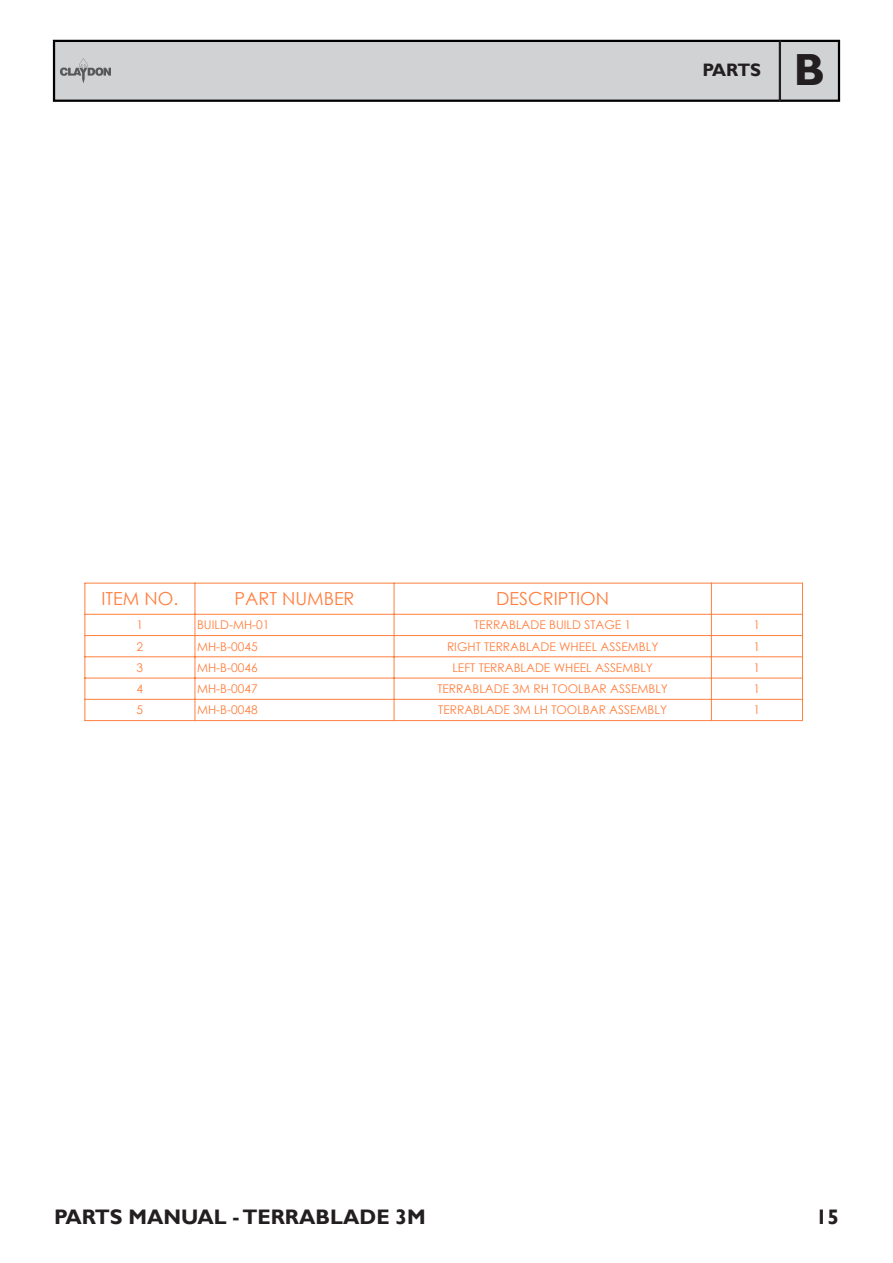
<style>
.page{position:relative;width:893px;height:1263px;background:#fff}
.page>*{position:absolute;margin:0;border:0;box-sizing:border-box;transform-origin:0 0}
.t1{font:700 45px "Gill Sans";color:#231f20}
.t2{font:700 21px "Gill Sans";color:#231f20}
.t3{font:18px "Century Gothic";color:#ff8040}
.t4{font:700 18px "Gill Sans";letter-spacing:-.03em;color:#231f20}
.t5{font:12px "Century Gothic";color:#ff8040}
</style>
<div class="page">
<div style="left:53px;top:40px;width:787px;height:62px;background:#d1d2d4;border:2px solid #000"></div>
<svg style="left:60px;top:58px;width:51px;height:25px"></svg>
<hr style="left:779px;top:41px;width:2px;height:60px;background:#231f20">
<hr style="left:85px;top:583px;width:1px;height:31px;background:#ff8040">
<hr style="left:195px;top:583px;width:1px;height:31px;background:#ff8040">
<hr style="left:394px;top:583px;width:1px;height:31px;background:#ff8040">
<hr style="left:711px;top:583px;width:1px;height:31px;background:#ff8040">
<hr style="left:802px;top:583px;width:1px;height:31px;background:#ff8040">
<hr style="left:85px;top:583px;width:110px;height:1px;background:#ff8040">
<hr style="left:85px;top:614px;width:110px;height:1px;background:#ff8040">
<hr style="left:195px;top:583px;width:199px;height:1px;background:#ff8040">
<hr style="left:195px;top:614px;width:199px;height:1px;background:#ff8040">
<hr style="left:394px;top:583px;width:317px;height:1px;background:#ff8040">
<hr style="left:394px;top:614px;width:317px;height:1px;background:#ff8040">
<hr style="left:711px;top:583px;width:91px;height:1px;background:#ff8040">
<hr style="left:711px;top:614px;width:91px;height:1px;background:#ff8040">
<svg style="left:85px;top:615px;width:1px;height:105px"></svg>
<svg style="left:195px;top:615px;width:1px;height:105px"></svg>
<svg style="left:394px;top:615px;width:1px;height:105px"></svg>
<svg style="left:711px;top:615px;width:1px;height:105px"></svg>
<svg style="left:802px;top:614px;width:1px;height:107px"></svg>
<hr style="left:85px;top:635px;width:110px;height:1px;background:#ff8040">
<hr style="left:195px;top:635px;width:199px;height:1px;background:#ff8040">
<hr style="left:394px;top:635px;width:317px;height:1px;background:#ff8040">
<hr style="left:711px;top:635px;width:91px;height:1px;background:#ff8040">
<hr style="left:85px;top:656px;width:110px;height:1px;background:#ff8040">
<hr style="left:195px;top:656px;width:199px;height:1px;background:#ff8040">
<hr style="left:394px;top:656px;width:317px;height:1px;background:#ff8040">
<hr style="left:711px;top:656px;width:91px;height:1px;background:#ff8040">
<hr style="left:85px;top:678px;width:110px;height:1px;background:#ff8040">
<hr style="left:195px;top:678px;width:199px;height:1px;background:#ff8040">
<hr style="left:394px;top:678px;width:317px;height:1px;background:#ff8040">
<hr style="left:711px;top:678px;width:91px;height:1px;background:#ff8040">
<hr style="left:85px;top:699px;width:110px;height:1px;background:#ff8040">
<hr style="left:195px;top:699px;width:199px;height:1px;background:#ff8040">
<hr style="left:394px;top:699px;width:317px;height:1px;background:#ff8040">
<hr style="left:711px;top:699px;width:91px;height:1px;background:#ff8040">
<hr style="left:85px;top:720px;width:110px;height:1px;background:#ff8040">
<hr style="left:195px;top:720px;width:199px;height:1px;background:#ff8040">
<hr style="left:394px;top:720px;width:317px;height:1px;background:#ff8040">
<hr style="left:711px;top:720px;width:91px;height:1px;background:#ff8040">
<h3 class="t4" style="left:702px;top:59px;width:60px">PARTS</h3>
<h1 class="t1" style="left:794px;top:43px;width:33px">B</h1>
<p class="t3" style="left:101px;top:586px;width:78px">ITEM NO.</p>
<p class="t3" style="left:234px;top:586px;width:122px">PART NUMBER</p>
<p class="t3" style="left:496px;top:586px;width:114px">DESCRIPTION</p>
<p class="t5" style="left:137px;top:617px;width:8px">1</p>
<p class="t5" style="left:197px;top:617px;width:74px">BUILD-MH-01</p>
<p class="t5" style="left:474px;top:617px;width:159px">TERRABLADE BUILD STAGE 1</p>
<p class="t5" style="left:754px;top:617px;width:8px">1</p>
<p class="t5" style="left:137px;top:638px;width:8px">2</p>
<p class="t5" style="left:197px;top:638px;width:62px">MH-B-0045</p>
<p class="t5" style="left:447px;top:638px;width:213px">RIGHT TERRABLADE WHEEL ASSEMBLY</p>
<p class="t5" style="left:754px;top:638px;width:8px">1</p>
<p class="t5" style="left:137px;top:659px;width:8px">3</p>
<p class="t5" style="left:197px;top:659px;width:62px">MH-B-0046</p>
<p class="t5" style="left:452px;top:659px;width:202px">LEFT TERRABLADE WHEEL ASSEMBLY</p>
<p class="t5" style="left:754px;top:659px;width:8px">1</p>
<p class="t5" style="left:137px;top:680px;width:8px">4</p>
<p class="t5" style="left:197px;top:680px;width:62px">MH-B-0047</p>
<p class="t5" style="left:437px;top:680px;width:232px">TERRABLADE 3M RH TOOLBAR ASSEMBLY</p>
<p class="t5" style="left:754px;top:680px;width:8px">1</p>
<p class="t5" style="left:137px;top:702px;width:8px">5</p>
<p class="t5" style="left:197px;top:702px;width:62px">MH-B-0048</p>
<p class="t5" style="left:438px;top:702px;width:230px">TERRABLADE 3M LH TOOLBAR ASSEMBLY</p>
<p class="t5" style="left:754px;top:702px;width:8px">1</p>
<h2 class="t2" style="left:54px;top:1204px;width:373px">PARTS MANUAL - TERRABLADE 3M</h2>
<h2 class="t2" style="left:816px;top:1204px;width:25px">15</h2>
</div>
